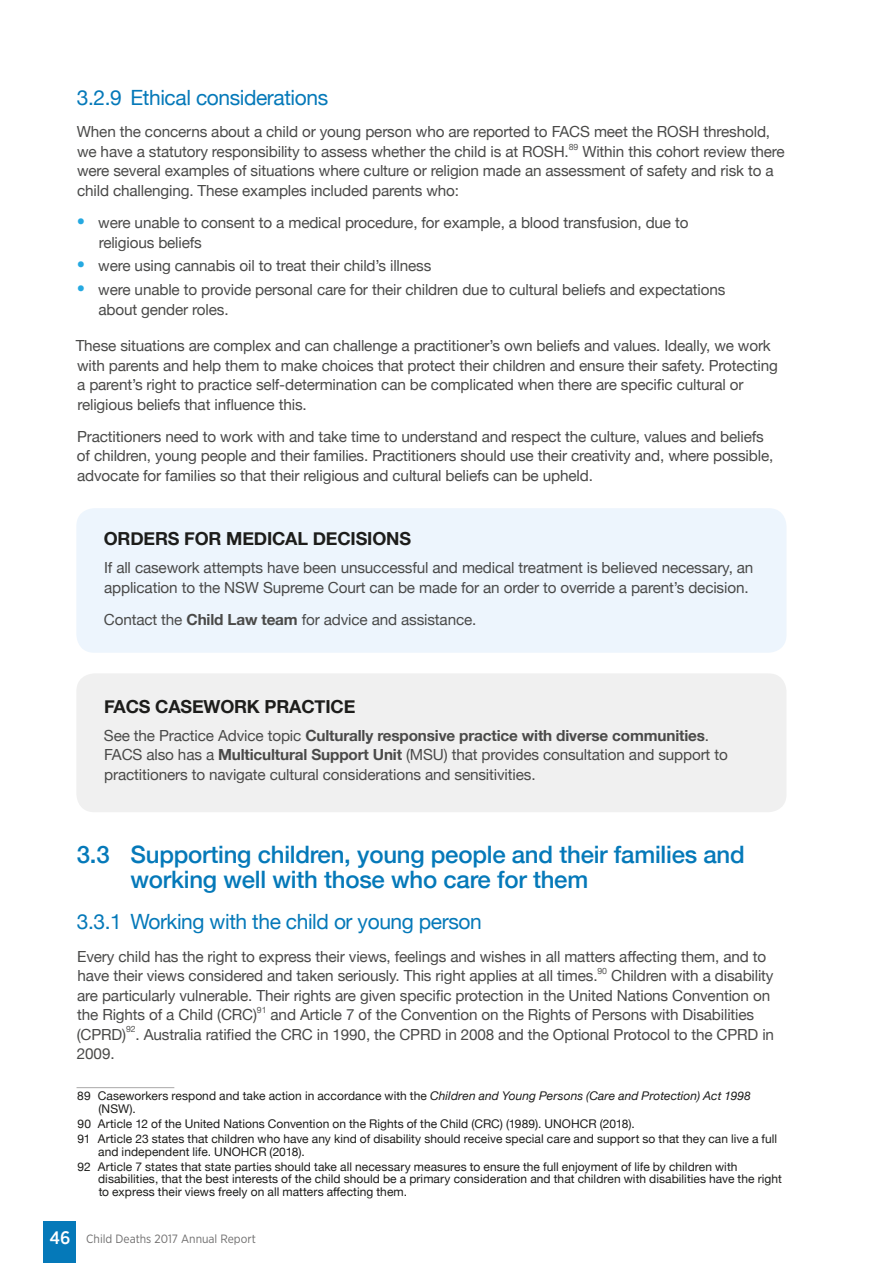
<style>
.page{position:relative;width:893px;height:1263px;background:#fff}
.page>*{position:absolute;margin:0;border:0;box-sizing:border-box;transform-origin:0 0}
.Heading_2{font:500 24px/25.5px "Helvetica Neue";letter-spacing:-.01em;color:#0579b9}
.Heading_3{font:21px "Helvetica Neue";letter-spacing:-.02em;color:#0579b9}
.Heading_4{font:700 18px "Helvetica Neue";letter-spacing:-.01em;color:#1d1d1b}
.Body_Text{font:15.3px/19.5px "Helvetica Neue";letter-spacing:-.01em;color:#4a4a49}
.Footnote{font:12px/12.8px "Helvetica Neue";letter-spacing:.005em;color:#1d1d1b}
.t1{font:12px "Gotham Narrow";color:#706f6f}
.Body_Text-2{font:8.7px "Helvetica Neue";letter-spacing:-.01em;color:#575756}
.s1{font-weight:700;font-size:27px;color:#25a9e1}
.s2{font-weight:700}
.s3{font-style:italic}
.s4{font-weight:500;font-size:18px;color:#fff}
</style>
<div class="page">
<div style="left:44px;top:1221px;width:32px;height:42px;background:#0579b9"></div>
<div style="left:76px;top:508px;width:710px;height:145px;background:#edf5fd;border-radius:18px"></div>
<div style="left:76px;top:673px;width:710px;height:139px;background:#f0f0f0;border-radius:18px"></div>
<hr style="left:77px;top:1087px;width:97px;height:1px;background:#b3b2b2">
<p class="Heading_3" style="left:77px;top:82px;width:253px">3.2.9 Ethical considerations</p>
<p class="Body_Text" style="left:77px;top:123px;width:695px">When the concerns about a child or young person who are reported to FACS meet the ROSH threshold, we have a statutory responsibility to assess whether the child is at ROSH.</p>
<p class="Body_Text-2" style="left:569px;top:140px;width:11px">89</p>
<p class="Body_Text" style="left:77px;top:142px;width:709px;text-indent:505px">Within this cohort review there were several examples of situations where culture or religion made an assessment of safety and risk to a child challenging. These examples included parents who:</p>
<p class="Body_Text" style="left:99px;top:214px;width:591px;text-indent:-23px"><span class="s1">•</span> were unable to consent to a medical procedure, for example, a blood transfusion, due to religious beliefs</p>
<p class="Body_Text" style="left:76px;top:257px;width:357px"><span class="s1">•</span> were using cannabis oil to treat their child’s illness</p>
<p class="Body_Text" style="left:98px;top:281px;width:628px;text-indent:-22px"><span class="s1">•</span> were unable to provide personal care for their children due to cultural beliefs and expectations about gender roles.</p>
<p class="Body_Text" style="left:76px;top:337px;width:704px">These situations are complex and can challenge a practitioner’s own beliefs and values. Ideally, we work with parents and help them to make choices that protect their children and ensure their safety. Protecting a parent’s right to practice self-determination can be complicated when there are specific cultural or religious beliefs that influence this.</p>
<p class="Body_Text" style="left:77px;top:428px;width:698px">Practitioners need to work with and take time to understand and respect the culture, values and beliefs of children, young people and their families. Practitioners should use their creativity and, where possible, advocate for families so that their religious and cultural beliefs can be upheld.</p>
<p class="Heading_4" style="left:104px;top:524px;width:309px">ORDERS FOR MEDICAL DECISIONS</p>
<p class="Body_Text" style="left:104px;top:559px;width:651px">If all casework attempts have been unsuccessful and medical treatment is believed necessary, an application to the NSW Supreme Court can be made for an order to override a parent’s decision.</p>
<p class="Body_Text" style="left:104px;top:610px;width:374px">Contact the <span class="s2">Child Law team</span> for advice and assistance.</p>
<p class="Heading_4" style="left:104px;top:692px;width:253px">FACS CASEWORK PRACTICE</p>
<p class="Body_Text" style="left:104px;top:726px;width:625px">See the Practice Advice topic <span class="s2">Culturally responsive practice with diverse communities</span>.<br>FACS also has a <span class="s2">Multicultural Support Unit</span> (MSU) that provides consultation and support to practitioners to navigate cultural considerations and sensitivities.</p>
<p class="Heading_2" style="left:131px;top:840px;width:616px;text-indent:-54px">3.3 Supporting children, young people and their families and working well with those who care for them</p>
<p class="Heading_3" style="left:77px;top:907px;width:406px">3.3.1 Working with the child or young person</p>
<p class="Body_Text" style="left:77px;top:947px;width:691px">Every child has the right to express their views, feelings and wishes in all matters affecting them, and to have their views considered and taken seriously. This right applies at all times.</p>
<p class="Body_Text-2" style="left:597px;top:964px;width:11px">90</p>
<p class="Body_Text" style="left:77px;top:967px;width:698px;text-indent:534px">Children with a disability are particularly vulnerable. Their rights are given specific protection in the United Nations Convention on the Rights of a Child (CRC)</p>
<p class="Body_Text-2" style="left:257px;top:1003px;width:11px">91</p>
<p class="Body_Text" style="left:271px;top:1006px;width:485px">and Article 7 of the Convention on the Rights of Persons with Disabilities</p>
<p class="Body_Text" style="left:77px;top:1025px;width:51px">(CPRD)</p>
<p class="Body_Text-2" style="left:126px;top:1023px;width:11px">92</p>
<p class="Body_Text" style="left:136px;top:1025px;width:640px">. Australia ratified the CRC in 1990, the CPRD in 2008 and the Optional Protocol to the CPRD in</p>
<p class="Body_Text" style="left:77px;top:1045px;width:39px">2009.</p>
<p class="Footnote" style="left:98px;top:1090px;width:654px;text-indent:-21px">89 Caseworkers respond and take action in accordance with the <span class="s3">Children and Young Persons (Care and Protection) Act 1998 </span>(NSW).</p>
<p class="Footnote" style="left:78px;top:1118px;width:559px">90 Article 12 of the United Nations Convention on the Rights of the Child (CRC) (1989). UNOHCR (2018).</p>
<p class="Footnote" style="left:98px;top:1133px;width:681px;text-indent:-21px">91 Article 23 states that children who have any kind of disability should receive special care and support so that they can live a full and independent life. UNOHCR (2018).</p>
<p class="Footnote" style="left:98px;top:1160px;width:685px;text-indent:-21px">92 Article 7 states that state parties should take all necessary measures to ensure the full enjoyment of life by children with disabilities, that the best interests of the child should be a primary consideration and that children with disabilities have the right to express their views freely on all matters affecting them.</p>
<p class="t1" style="left:49px;top:1232px;width:208px"><span class="s4">46</span> Child Deaths 2017 Annual Report</p>
</div>
